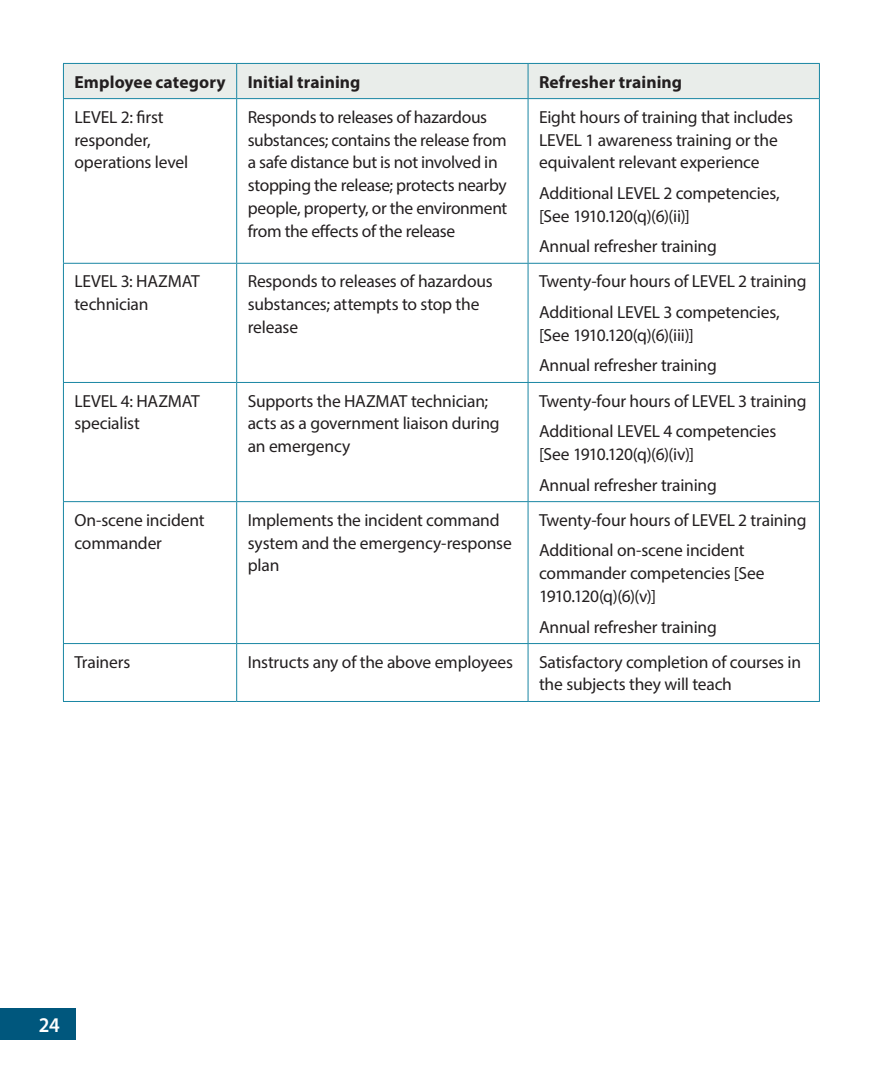
<style>
.page{position:relative;width:882px;height:1071px;background:#fff}
.page>*{position:absolute;margin:0;border:0;box-sizing:border-box;transform-origin:0 0}
.t1{font:600 21px "Myriad Pro";color:#fff;scale:.95 1}
.Body_Text{font:17.5px/22.8px "Myriad Pro";letter-spacing:-.01em;color:#231f20}
.Heading_-_Subhead_3{font:700 17.5px "Myriad Pro";letter-spacing:.005em;color:#231f20}
</style>
<div class="page">
<div style="left:0;top:1008px;width:76px;height:32px;background:#00577d"></div>
<div style="left:64px;top:64px;width:755px;height:34px;background:#e9edea"></div>
<hr style="left:236px;top:64px;width:1px;height:34px;background:#1986a3">
<hr style="left:236px;top:99px;width:1px;height:164px;background:#1986a3">
<hr style="left:528px;top:99px;width:1px;height:164px;background:#1986a3">
<hr style="left:236px;top:264px;width:1px;height:118px;background:#1986a3">
<hr style="left:528px;top:264px;width:1px;height:118px;background:#1986a3">
<hr style="left:236px;top:383px;width:1px;height:118px;background:#1986a3">
<hr style="left:528px;top:383px;width:1px;height:118px;background:#1986a3">
<hr style="left:236px;top:502px;width:1px;height:141px;background:#1986a3">
<hr style="left:528px;top:502px;width:1px;height:141px;background:#1986a3">
<hr style="left:236px;top:644px;width:1px;height:57px;background:#1986a3">
<hr style="left:528px;top:644px;width:1px;height:57px;background:#1986a3">
<hr style="left:528px;top:64px;width:1px;height:34px;background:#1986a3">
<hr style="left:63px;top:99px;width:1px;height:164px;background:#1986a3">
<hr style="left:63px;top:264px;width:1px;height:118px;background:#1986a3">
<hr style="left:63px;top:383px;width:1px;height:118px;background:#1986a3">
<hr style="left:63px;top:502px;width:1px;height:141px;background:#1986a3">
<hr style="left:63px;top:644px;width:1px;height:57px;background:#1986a3">
<hr style="left:819px;top:99px;width:1px;height:164px;background:#1986a3">
<hr style="left:819px;top:264px;width:1px;height:118px;background:#1986a3">
<hr style="left:819px;top:383px;width:1px;height:118px;background:#1986a3">
<hr style="left:819px;top:502px;width:1px;height:141px;background:#1986a3">
<hr style="left:819px;top:644px;width:1px;height:57px;background:#1986a3">
<hr style="left:63px;top:63px;width:174px;height:1px;background:#1986a3">
<hr style="left:63px;top:64px;width:1px;height:34px;background:#1986a3">
<hr style="left:237px;top:63px;width:291px;height:1px;background:#1986a3">
<hr style="left:528px;top:63px;width:292px;height:1px;background:#1986a3">
<hr style="left:819px;top:64px;width:1px;height:34px;background:#1986a3">
<hr style="left:63px;top:98px;width:174px;height:1px;background:#1986a3">
<hr style="left:237px;top:98px;width:291px;height:1px;background:#1986a3">
<hr style="left:528px;top:98px;width:292px;height:1px;background:#1986a3">
<hr style="left:63px;top:263px;width:174px;height:1px;background:#1986a3">
<hr style="left:237px;top:263px;width:291px;height:1px;background:#1986a3">
<hr style="left:528px;top:263px;width:292px;height:1px;background:#1986a3">
<hr style="left:63px;top:382px;width:174px;height:1px;background:#1986a3">
<hr style="left:237px;top:382px;width:291px;height:1px;background:#1986a3">
<hr style="left:528px;top:382px;width:292px;height:1px;background:#1986a3">
<hr style="left:63px;top:501px;width:174px;height:1px;background:#1986a3">
<hr style="left:237px;top:501px;width:291px;height:1px;background:#1986a3">
<hr style="left:528px;top:501px;width:292px;height:1px;background:#1986a3">
<hr style="left:63px;top:643px;width:174px;height:1px;background:#1986a3">
<hr style="left:237px;top:643px;width:291px;height:1px;background:#1986a3">
<hr style="left:528px;top:643px;width:292px;height:1px;background:#1986a3">
<hr style="left:63px;top:701px;width:174px;height:1px;background:#1986a3">
<hr style="left:237px;top:701px;width:291px;height:1px;background:#1986a3">
<hr style="left:528px;top:701px;width:292px;height:1px;background:#1986a3">
<p class="Heading_-_Subhead_3" style="left:74px;top:70px;width:153px">Employee category</p>
<p class="Heading_-_Subhead_3" style="left:248px;top:70px;width:114px">Initial training</p>
<p class="Heading_-_Subhead_3" style="left:539px;top:70px;width:145px">Refresher training</p>
<p class="Body_Text" style="left:74px;top:105px;width:115px">LEVEL 2: first responder, operations level</p>
<p class="Body_Text" style="left:248px;top:105px;width:261px">Responds to releases of hazardous substances; contains the release from a safe distance but is not involved in stopping the release; protects nearby people, property, or the environment from the effects of the release</p>
<p class="Body_Text" style="left:539px;top:105px;width:256px">Eight hours of training that includes<br>LEVEL 1 awareness training or the equivalent relevant experience</p>
<p class="Body_Text" style="left:539px;top:181px;width:242px">Additional LEVEL 2 competencies, [See 1910.120(q)(6)(ii)]</p>
<p class="Body_Text" style="left:539px;top:235px;width:179px">Annual refresher training</p>
<p class="Body_Text" style="left:74px;top:270px;width:127px">LEVEL 3: HAZMAT technician</p>
<p class="Body_Text" style="left:248px;top:270px;width:247px">Responds to releases of hazardous substances; attempts to stop the release</p>
<p class="Body_Text" style="left:539px;top:270px;width:269px">Twenty-four hours of LEVEL 2 training</p>
<p class="Body_Text" style="left:539px;top:301px;width:242px">Additional LEVEL 3 competencies, [See 1910.120(q)(6)(iii)]</p>
<p class="Body_Text" style="left:539px;top:354px;width:179px">Annual refresher training</p>
<p class="Body_Text" style="left:74px;top:389px;width:127px">LEVEL 4: HAZMAT specialist</p>
<p class="Body_Text" style="left:248px;top:389px;width:254px">Supports the HAZMAT technician; acts as a government liaison during an emergency</p>
<p class="Body_Text" style="left:539px;top:389px;width:269px">Twenty-four hours of LEVEL 3 training</p>
<p class="Body_Text" style="left:539px;top:420px;width:239px">Additional LEVEL 4 competencies [See 1910.120(q)(6)(iv)]</p>
<p class="Body_Text" style="left:539px;top:473px;width:179px">Annual refresher training</p>
<p class="Body_Text" style="left:74px;top:508px;width:132px">On-scene incident commander</p>
<p class="Body_Text" style="left:248px;top:508px;width:266px">Implements the incident command system and the emergency-response plan</p>
<p class="Body_Text" style="left:539px;top:508px;width:269px">Twenty-four hours of LEVEL 2 training</p>
<p class="Body_Text" style="left:539px;top:539px;width:227px">Additional on-scene incident commander competencies [See<br>1910.120(q)(6)(v)]</p>
<p class="Body_Text" style="left:539px;top:615px;width:179px">Annual refresher training</p>
<p class="Body_Text" style="left:74px;top:650px;width:57px">Trainers</p>
<p class="Body_Text" style="left:248px;top:650px;width:267px">Instructs any of the above employees</p>
<p class="Body_Text" style="left:539px;top:650px;width:264px">Satisfactory completion of courses in the subjects they will teach</p>
<p class="t1" style="left:39px;top:1011px;width:24px">24</p>
</div>
